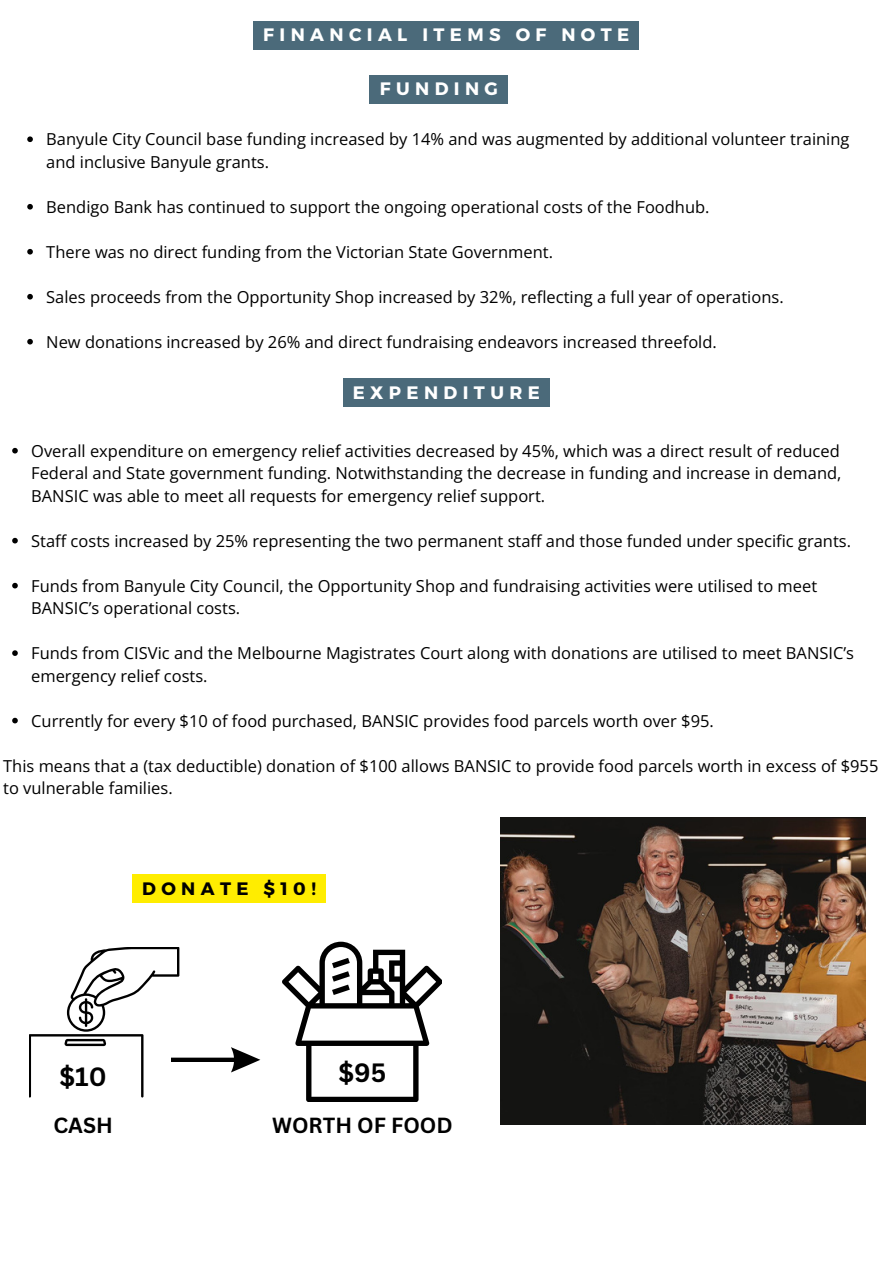
<style>
.page{position:relative;width:893px;height:1264px;background:#fff}
.page>*{position:absolute;margin:0;border:0;box-sizing:border-box;transform-origin:0 0}
.t1{font:700 25.8px "Canva Sans";color:#000}
.t2{font:700 25.65px "Canva Sans";color:#000}
.t3{font:700 21.3px "Canva Sans";color:#000}
.t4{font:700 18px "Montserrat";letter-spacing:.3em;color:#fff}
.t5{font:700 18px "Montserrat";letter-spacing:.3em;color:#000}
.t6{font:16.5px/22.5px "Open Sans";color:#000}
</style>
<div class="page">
<img style="left:500px;top:817px;width:365px;height:307px">
<svg style="left:282px;top:941px;width:160px;height:161px"></svg>
<svg style="left:29px;top:947px;width:231px;height:150px"></svg>
<div style="left:330px;top:1051px;width:82px;height:42px;background:#fff"></div>
<svg style="left:27px;top:136px;width:6px;height:6px"></svg>
<svg style="left:27px;top:204px;width:6px;height:5px"></svg>
<svg style="left:27px;top:249px;width:6px;height:5px"></svg>
<svg style="left:27px;top:294px;width:6px;height:5px"></svg>
<svg style="left:27px;top:339px;width:6px;height:5px"></svg>
<div style="left:253px;top:21px;width:386px;height:28px;background:#4b6a7a"></div>
<div style="left:132px;top:874px;width:193px;height:29px;background:#ffed00"></div>
<div style="left:370px;top:75px;width:138px;height:28px;background:#4b6a7a"></div>
<div style="left:343px;top:378px;width:206px;height:29px;background:#4b6a7a"></div>
<svg style="left:12px;top:448px;width:6px;height:5px"></svg>
<svg style="left:12px;top:538px;width:6px;height:5px"></svg>
<svg style="left:12px;top:583px;width:6px;height:5px"></svg>
<svg style="left:12px;top:650px;width:6px;height:6px"></svg>
<svg style="left:12px;top:717px;width:6px;height:6px"></svg>
<p class="t4" style="left:263px;top:23px;width:367px">FINANCIAL ITEMS OF NOTE</p>
<p class="t4" style="left:380px;top:77px;width:120px">FUNDING</p>
<p class="t6" style="left:46px;top:128px;width:804px">Banyule City Council base funding increased by 14% and was augmented by additional volunteer training and inclusive Banyule grants.</p>
<p class="t6" style="left:46px;top:195px;width:664px">Bendigo Bank has continued to support the ongoing operational costs of the Foodhub.</p>
<p class="t6" style="left:46px;top:240px;width:508px">There was no direct funding from the Victorian State Government.</p>
<p class="t6" style="left:46px;top:285px;width:738px">Sales proceeds from the Opportunity Shop increased by 32%, reflecting a full year of operations.</p>
<p class="t6" style="left:46px;top:330px;width:672px">New donations increased by 26% and direct fundraising endeavors increased threefold.</p>
<p class="t4" style="left:353px;top:381px;width:189px">EXPENDITURE</p>
<p class="t6" style="left:31px;top:439px;width:811px;text-align:justify">Overall expenditure on emergency relief activities decreased by 45%, which was a direct result of reduced Federal and State government funding. Notwithstanding the decrease in funding and increase in demand, BANSIC was able to meet all requests for emergency relief support.</p>
<p class="t6" style="left:31px;top:529px;width:821px">Staff costs increased by 25% representing the two permanent staff and those funded under specific grants.</p>
<p class="t6" style="left:31px;top:574px;width:787px">Funds from Banyule City Council, the Opportunity Shop and fundraising activities were utilised to meet<br>BANSIC’s operational costs.</p>
<p class="t6" style="left:31px;top:641px;width:824px">Funds from CISVic and the Melbourne Magistrates Court along with donations are utilised to meet BANSIC’s emergency relief costs.</p>
<p class="t6" style="left:31px;top:709px;width:684px">Currently for every $10 of food purchased, BANSIC provides food parcels worth over $95.</p>
<p class="t6" style="left:3px;top:754px;width:876px">This means that a (tax deductible) donation of $100 allows BANSIC to provide food parcels worth in excess of $955 to vulnerable families.</p>
<p class="t5" style="left:142px;top:877px;width:175px">DONATE $10!</p>
<p class="t2" style="left:59px;top:1058px;width:49px">$10</p>
<p class="t1" style="left:338px;top:1054px;width:49px">$95</p>
<p class="t3" style="left:53px;top:1110px;width:61px">CASH</p>
<p class="t3" style="left:272px;top:1110px;width:182px">WORTH OF FOOD</p>
</div>
